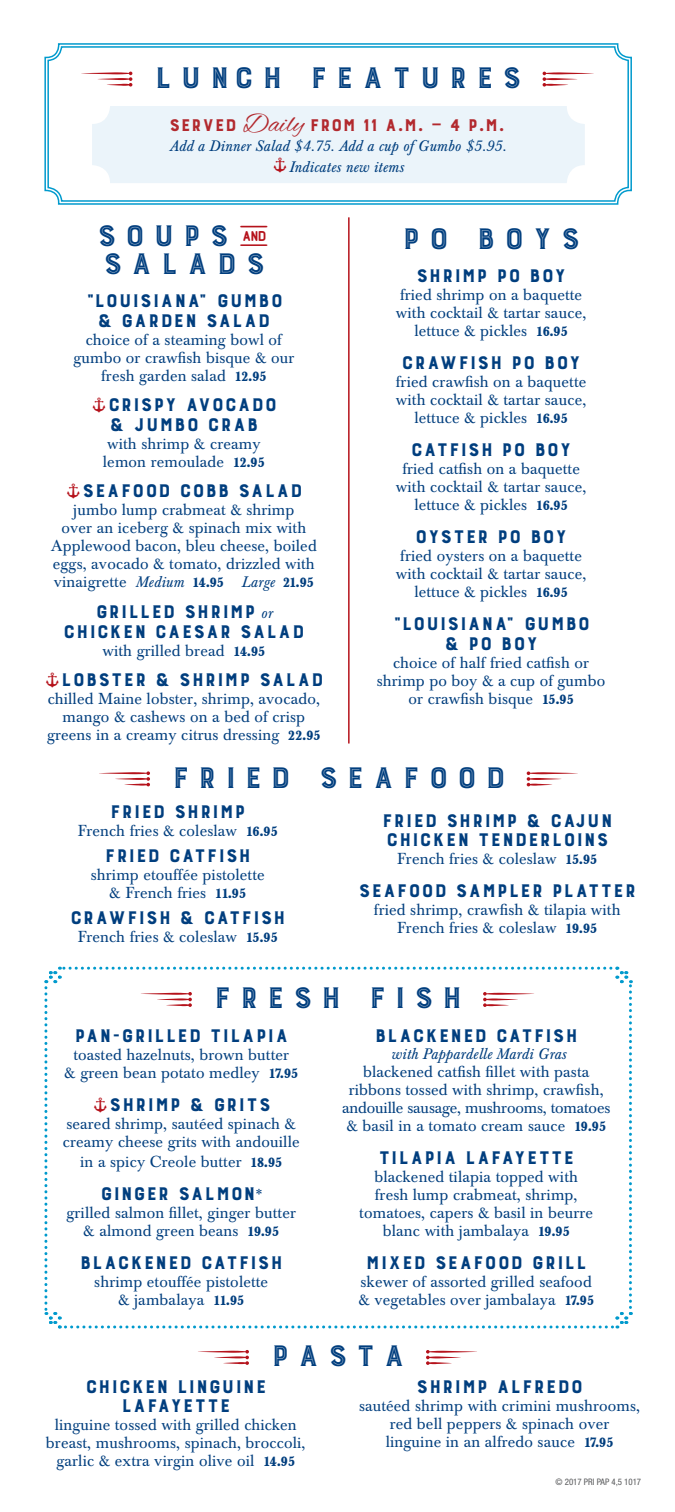
<style>
.page{position:relative;width:675px;height:1512px;background:#fff}
.page>*{position:absolute;margin:0;border:0;box-sizing:border-box;transform-origin:0 0}
.t1{font:39px/28.5px "Burford Pro Inline";letter-spacing:.2em;color:#003e7e}
.t2{font:24px/19.5px "Burford Pro Base";letter-spacing:.015em;color:#003e7e;text-align:center}
.t3{font:22.2px "Burford Pro Base";color:#b2292e}
.t4{font:15.75px/18px "Baskerville BE";letter-spacing:.01em;color:#003e7e;text-align:center}
.t5{font:italic 15px/21px "Baskerville BE";letter-spacing:.01em;color:#003e7e;text-align:center}
.t6{font:condensed 9px "Helvetica Neue LT Std";color:#58595b}
.s1{font-family:"Alex Brush ROB";font-size:27.75px}
.s2{font-family:"Burford Pro Extras Set B";font-style:normal;font-size:25.5px;color:#b5121b}
.s3{font-family:"Burford Pro Extras Set A";font-size:36px;color:#b5121b}
.s4{font-size:37.5px}
.s5{font-weight:700;font-size:13.5px}
.s6{font-family:"Burford Pro Extras Set B";font-size:25.5px;color:#b5121b}
.s7{font-style:italic;font-size:15px}
.s8{font-family:"Baskerville BE";font-style:italic;font-size:15px}
.s9{font-family:"Baskerville BE";font-size:15.75px}
</style>
<div class="page">
<svg style="left:44px;top:967px;width:588px;height:361px"></svg>
<svg style="left:198px;top:1350px;width:51px;height:15px"></svg>
<svg style="left:426px;top:1350px;width:51px;height:15px"></svg>
<svg style="left:99px;top:771px;width:51px;height:15px"></svg>
<svg style="left:527px;top:771px;width:51px;height:15px"></svg>
<svg style="left:44px;top:43px;width:588px;height:162px"></svg>
<div style="left:47px;top:46px;width:582px;height:156px;border:1px solid #009acd;border-radius:13px"></div>
<hr style="left:348px;top:217px;width:2px;height:527px;background:#b5121b">
<h1 class="t1" style="left:154px;top:64px;width:369px">Lunch FEATURES</h1>
<h3 class="t3" style="left:169px;top:114px;width:337px">SERVED <span class="s1">Daily</span> FROM 11 A.M. — 4 P.M.</h3>
<p class="t5" style="left:169px;top:136px;width:338px">Add a Dinner Salad $4.75. Add a cup of Gumbo $5.95. <span class="s2">m</span>Indicates new items</p>
<h1 class="t1" style="left:97px;top:222px;width:176px">Soups<span class="s3">E<br></span>Salads</h1>
<h2 class="t2" style="left:85px;top:291px;width:200px"><span class="s4">"</span>LOUISIANA<span class="s4">"</span> GUMBO &amp; GARDEN SALAD</h2>
<p class="t4" style="left:73px;top:331px;width:222px">choice of a steaming bowl of gumbo or crawfish bisque &amp; our fresh garden salad <span class="s5">12.95</span></p>
<h2 class="t2" style="left:90px;top:395px;width:188px"><span class="s6">m</span>CRISPY AVOCADO &amp; JUMBO CRAB</h2>
<p class="t4" style="left:103px;top:435px;width:163px;text-align:left">with shrimp &amp; creamy lemon remoulade <span class="s5">12.95</span></p>
<h2 class="t2" style="left:65px;top:482px;width:240px"><span class="s6">m</span>SEAFOOD COBB SALAD</h2>
<p class="t4" style="left:51px;top:502px;width:268px">jumbo lump crabmeat &amp; shrimp<br>over an iceberg &amp; spinach mix with Applewood bacon, bleu cheese, boiled eggs, avocado &amp; tomato, drizzled with vinaigrette <span class="s7">Medium</span> <span class="s5">14.95</span> <span class="s7">Large</span> <span class="s5">21.95</span></p>
<h2 class="t2" style="left:63px;top:602px;width:243px">GRILLED SHRIMP <span class="s8">or<br></span>CHICKEN CAESAR SALAD</h2>
<p class="t4" style="left:102px;top:642px;width:164px">with grilled bread <span class="s5">14.95</span></p>
<h2 class="t2" style="left:44px;top:670px;width:282px"><span class="s6">m</span>LOBSTER &amp; SHRIMP SALAD</h2>
<p class="t4" style="left:47px;top:690px;width:275px">chilled Maine lobster, shrimp, avocado, mango &amp; cashews on a bed of crisp greens in a creamy citrus dressing <span class="s5">22.95</span></p>
<h1 class="t1" style="left:402px;top:225px;width:180px">PO Boys</h1>
<h2 class="t2" style="left:416px;top:266px;width:152px">SHRIMP PO BOY</h2>
<p class="t4" style="left:396px;top:286px;width:192px">fried shrimp on a baquette with cocktail &amp; tartar sauce, lettuce &amp; pickles <span class="s5">16.95</span></p>
<h2 class="t2" style="left:401px;top:353px;width:181px">CRAWFISH PO BOY</h2>
<p class="t4" style="left:396px;top:373px;width:192px">fried crawfish on a baquette with cocktail &amp; tartar sauce, lettuce &amp; pickles <span class="s5">16.95</span></p>
<h2 class="t2" style="left:411px;top:440px;width:163px">CATFISH PO BOY</h2>
<p class="t4" style="left:396px;top:460px;width:192px">fried catfish on a baquette with cocktail &amp; tartar sauce, lettuce &amp; pickles <span class="s5">16.95</span></p>
<h2 class="t2" style="left:415px;top:527px;width:154px">OYSTER PO BOY</h2>
<p class="t4" style="left:396px;top:547px;width:192px">fried oysters on a baquette with cocktail &amp; tartar sauce, lettuce &amp; pickles <span class="s5">16.95</span></p>
<h2 class="t2" style="left:392px;top:614px;width:200px"><span class="s4">"</span>LOUISIANA<span class="s4">"</span> GUMBO &amp; PO BOY</h2>
<p class="t4" style="left:377px;top:654px;width:230px">choice of half fried catfish or shrimp po boy &amp; a cup of gumbo or crawfish bisque <span class="s5">15.95</span></p>
<h1 class="t1" style="left:172px;top:764px;width:336px">Fried Seafood</h1>
<h2 class="t2" style="left:110px;top:802px;width:138px">FRIED SHRIMP</h2>
<p class="t4" style="left:78px;top:822px;width:201px">French fries &amp; coleslaw <span class="s5">16.95</span></p>
<h2 class="t2" style="left:104px;top:846px;width:148px">FRIED CATFISH</h2>
<p class="t4" style="left:91px;top:866px;width:175px">shrimp etouffée pistolette &amp; French fries <span class="s5">11.95</span></p>
<h2 class="t2" style="left:70px;top:908px;width:217px">CRAWFISH &amp; CATFISH</h2>
<p class="t4" style="left:78px;top:928px;width:201px">French fries &amp; coleslaw <span class="s5">15.95</span></p>
<h2 class="t2" style="left:382px;top:811px;width:233px;text-align:left">FRIED SHRIMP &amp; CAJUN<br>CHICKEN TENDERLOINS</h2>
<p class="t4" style="left:397px;top:850px;width:201px">French fries &amp; coleslaw <span class="s5">15.95</span></p>
<h2 class="t2" style="left:358px;top:881px;width:280px">SEAFOOD SAMPLER PLATTER</h2>
<p class="t4" style="left:374px;top:901px;width:248px">fried shrimp, crawfish &amp; tilapia with<br>French fries &amp; coleslaw <span class="s5">19.95</span></p>
<h1 class="t1" style="left:214px;top:984px;width:250px">Fresh FISH</h1>
<h2 class="t2" style="left:74px;top:1026px;width:216px">PAN-GRILLED TILAPIA</h2>
<p class="t4" style="left:64px;top:1046px;width:235px">toasted hazelnuts, brown butter<br>&amp; green bean potato medley <span class="s5">17.95</span></p>
<h2 class="t2" style="left:92px;top:1095px;width:181px"><span class="s6">m</span>SHRIMP &amp; GRITS</h2>
<p class="t4" style="left:63px;top:1115px;width:238px;text-align:left">seared shrimp, sautéed spinach &amp; creamy cheese grits with andouille</p>
<p class="t4" style="left:80px;top:1153px;width:204px">in a spicy Creole butter <span class="s5">18.95</span></p>
<h2 class="t2" style="left:100px;top:1184px;width:164px">GINGER SALMON<span class="s9">*</span></h2>
<p class="t4" style="left:67px;top:1204px;width:231px">grilled salmon fillet, ginger butter &amp; almond green beans <span class="s5">19.95</span></p>
<h2 class="t2" style="left:80px;top:1253px;width:205px">BLACKENED CATFISH</h2>
<p class="t4" style="left:94px;top:1273px;width:175px">shrimp etouffée pistolette &amp; jambalaya <span class="s5">11.95</span></p>
<h2 class="t2" style="left:375px;top:1026px;width:205px">BLACKENED CATFISH</h2>
<p class="t5" style="left:391px;top:1044px;width:177px">with Pappardelle Mardi Gras</p>
<p class="t4" style="left:342px;top:1063px;width:270px">blackened catfish fillet with pasta ribbons tossed with shrimp, crawfish, andouille sausage, mushrooms, tomatoes &amp; basil in a tomato cream sauce <span class="s5">19.95</span></p>
<h2 class="t2" style="left:378px;top:1148px;width:198px">TILAPIA LAFAYETTE</h2>
<p class="t4" style="left:359px;top:1168px;width:235px">blackened tilapia topped with fresh lump crabmeat, shrimp, tomatoes, capers &amp; basil in beurre blanc with jambalaya <span class="s5">19.95</span></p>
<h2 class="t2" style="left:366px;top:1253px;width:223px">MIXED SEAFOOD GRILL</h2>
<p class="t4" style="left:358px;top:1273px;width:237px;text-align:left">skewer of assorted grilled seafood &amp; vegetables over jambalaya <span class="s5">17.95</span></p>
<h1 class="t1" style="left:271px;top:1342px;width:136px">Pasta</h1>
<h2 class="t2" style="left:85px;top:1377px;width:183px">CHICKEN LINGUINE<br>LAFAYETTE</h2>
<p class="t4" style="left:46px;top:1416px;width:261px">linguine tossed with grilled chicken breast, mushrooms, spinach, broccoli, garlic &amp; extra virgin olive oil <span class="s5">14.95</span></p>
<h2 class="t2" style="left:416px;top:1377px;width:169px">SHRIMP ALFREDO</h2>
<p class="t4" style="left:359px;top:1397px;width:283px">sautéed shrimp with crimini mushrooms, red bell peppers &amp; spinach over<br>linguine in an alfredo sauce <span class="s5">17.95</span></p>
<p class="t6" style="left:556px;top:1477px;width:87px">© 2017 PRI PAP 4,5 1017</p>
</div>
